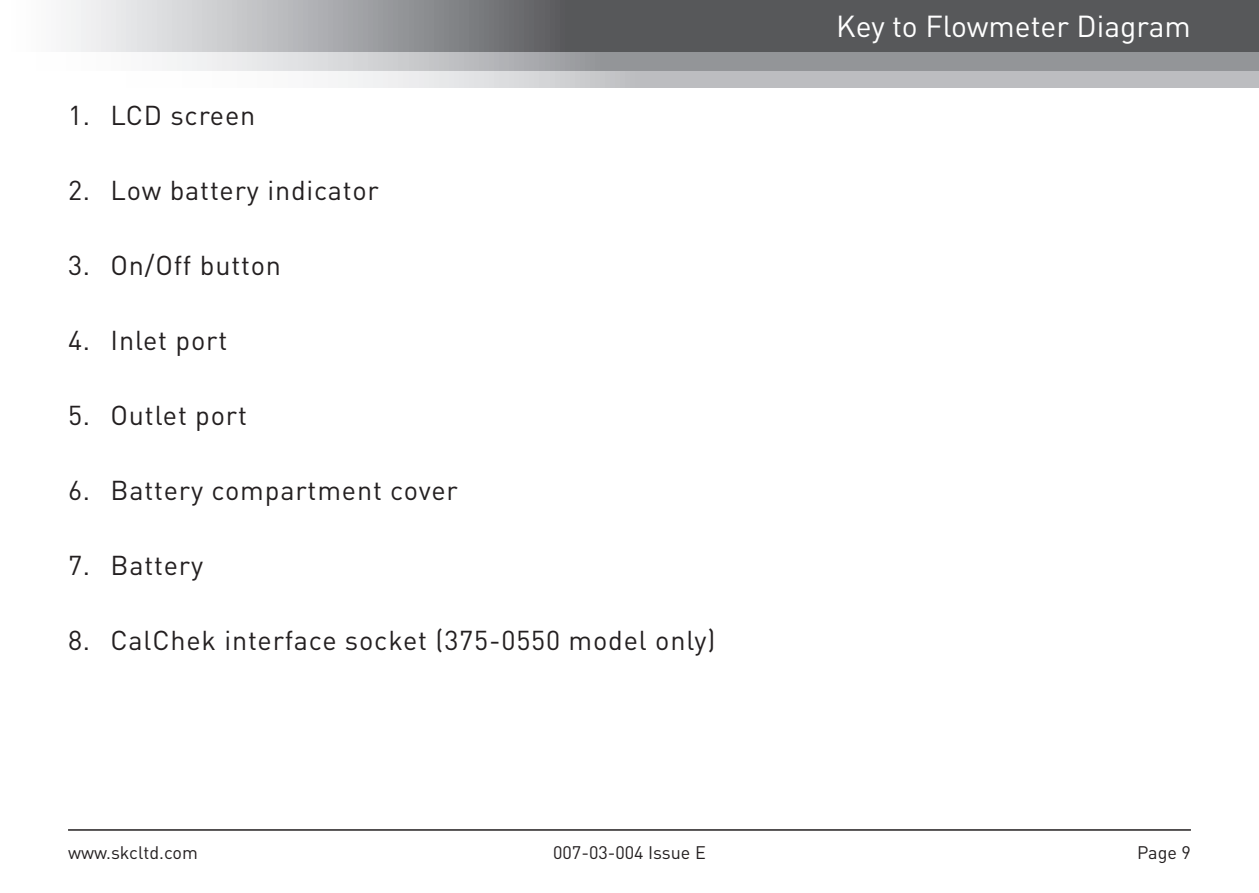
<style>
.page{position:relative;width:1259px;height:893px;background:#fff}
.page>*{position:absolute;margin:0;border:0;box-sizing:border-box;transform-origin:0 0}
.t1{font:30px "DIN Pro";color:#fff}
.t2{font:27px "DIN Pro";letter-spacing:.03em;color:#231f20}
.t3{font:18px "DIN Pro";color:#231f20}
</style>
<div class="page">
<svg style="left:338px;top:71px;width:921px;height:17px;background:#c6c7ca"></svg>
<svg style="left:66px;top:51px;width:1193px;height:20px;background:#adafb1"></svg>
<svg style="left:66px;top:0;width:1193px;height:51px;background:#7a7c7e"></svg>
<hr style="left:68px;top:829px;width:1123px;height:2px;background:#231f20">
<p class="t2" style="left:68px;top:97px;width:189px">1. LCD screen</p>
<p class="t2" style="left:68px;top:172px;width:312px">2. Low battery indicator</p>
<p class="t2" style="left:68px;top:247px;width:214px">3. On/Off button</p>
<p class="t2" style="left:68px;top:322px;width:161px">4. Inlet port</p>
<p class="t2" style="left:68px;top:397px;width:181px">5. Outlet port</p>
<p class="t2" style="left:68px;top:472px;width:391px">6. Battery compartment cover</p>
<p class="t2" style="left:68px;top:547px;width:137px">7. Battery</p>
<p class="t2" style="left:68px;top:622px;width:649px">8. CalChek interface socket (375-0550 model only)</p>
<p class="t1" style="left:836px;top:6px;width:356px">Key to Flowmeter Diagram</p>
<p class="t3" style="left:68px;top:840px;width:131px">www.skcltd.com</p>
<p class="t3" style="left:553px;top:840px;width:154px">007-03-004 Issue E</p>
<p class="t3" style="left:1137px;top:840px;width:55px">Page 9</p>
</div>
